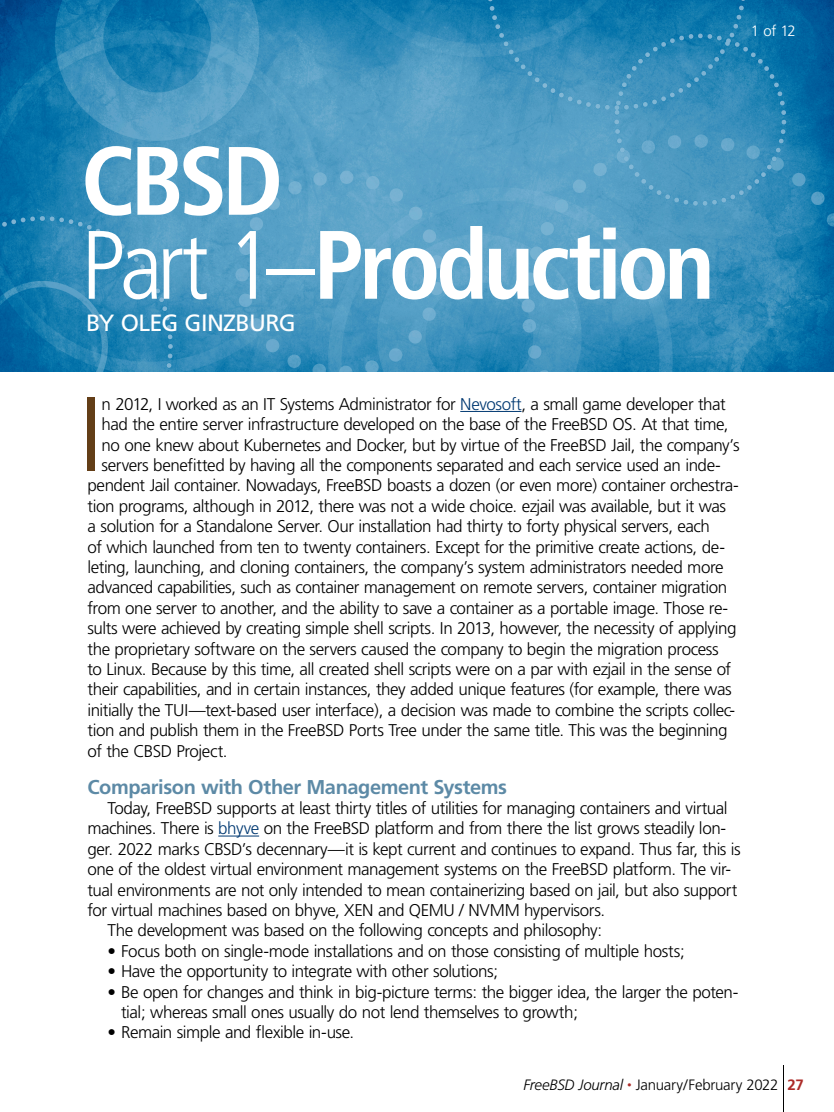
<style>
.page{position:relative;width:834px;height:1112px;background:#fff}
.page>*{position:absolute;margin:0;border:0;box-sizing:border-box;transform-origin:0 0}
.body_copy{font:300 104.7px "Frutiger";color:#633e17}
.t1{font:700 condensed 97px "Frutiger";letter-spacing:-.05em;color:#fff}
.by_line{font:23.5px "Frutiger";letter-spacing:-.03em;color:#fff}
.a_head{font:700 20px "Frutiger";letter-spacing:-.02em;color:#5d8aa6}
.body_copy-2{font:300 17px/20.4px "Frutiger";letter-spacing:-.025em;color:#000}
.t2{font:300 15px "Frutiger";letter-spacing:-.02em;color:#000}
.t3{font:300 15px "Frutiger";color:#fff}
.s1{font-weight:300}
.s2{color:#013972}
.s3{font-style:italic}
.s4{font-style:italic;font-size:9px;color:#ac2b28}
.s5{font-weight:700;color:#ac2b28}
</style>
<div class="page">
<hr style="left:783px;top:1065px;width:1px;height:47px;background:#000">
<img style="left:0;top:0;width:834px;height:372px">
<hr style="left:460px;top:411px;width:62px;height:1px;background:#013972">
<hr style="left:218px;top:836px;width:41px;height:1px;background:#013972">
<p class="t3" style="left:751px;top:22px;width:47px">1 of 12</p>
<p class="t1" style="left:81px;top:124px;width:204px">CBSD</p>
<p class="t1" style="left:81px;top:208px;width:635px"><span class="s1">Part 1–</span>Production</p>
<p class="by_line" style="left:86px;top:309px;width:211px">BY OLEG GINZBURG</p>
<p class="body_copy" style="left:79px;top:376px;width:25px">I</p>
<p class="body_copy-2" style="left:102px;top:394px;width:626px">n 2012, I worked as an IT Systems Administrator for <span class="s2">Nevosoft</span>, a small game developer that</p>
<p class="body_copy-2" style="left:102px;top:414px;width:628px">had the entire server infrastructure developed on the base of the FreeBSD OS. At that time,</p>
<p class="body_copy-2" style="left:102px;top:435px;width:640px">no one knew about Kubernetes and Docker, but by virtue of the FreeBSD Jail, the company’s</p>
<p class="body_copy-2" style="left:102px;top:455px;width:621px">servers benefitted by having all the components separated and each service used an inde-</p>
<p class="body_copy-2" style="left:88px;top:476px;width:653px">pendent Jail container. Nowadays, FreeBSD boasts a dozen (or even more) container orchestra-</p>
<p class="body_copy-2" style="left:88px;top:496px;width:640px">tion programs, although in 2012, there was not a wide choice. ezjail was available, but it was</p>
<p class="body_copy-2" style="left:88px;top:516px;width:624px">a solution for a Standalone Server. Our installation had thirty to forty physical servers, each</p>
<p class="body_copy-2" style="left:88px;top:537px;width:639px">of which launched from ten to twenty containers. Except for the primitive create actions, de-</p>
<p class="body_copy-2" style="left:88px;top:557px;width:638px">leting, launching, and cloning containers, the company’s system administrators needed more</p>
<p class="body_copy-2" style="left:88px;top:578px;width:641px">advanced capabilities, such as container management on remote servers, container migration</p>
<p class="body_copy-2" style="left:88px;top:598px;width:642px">from one server to another, and the ability to save a container as a portable image. Those re-</p>
<p class="body_copy-2" style="left:88px;top:618px;width:650px">sults were achieved by creating simple shell scripts. In 2013, however, the necessity of applying</p>
<p class="body_copy-2" style="left:88px;top:639px;width:633px">the proprietary software on the servers caused the company to begin the migration process</p>
<p class="body_copy-2" style="left:88px;top:659px;width:645px">to Linux. Because by this time, all created shell scripts were on a par with ezjail in the sense of</p>
<p class="body_copy-2" style="left:88px;top:680px;width:646px">their capabilities, and in certain instances, they added unique features (for example, there was</p>
<p class="body_copy-2" style="left:88px;top:700px;width:649px">initially the TUI—text-based user interface), a decision was made to combine the scripts collec-</p>
<p class="body_copy-2" style="left:88px;top:720px;width:642px">tion and publish them in the FreeBSD Ports Tree under the same title. This was the beginning</p>
<p class="body_copy-2" style="left:88px;top:741px;width:142px">of the CBSD Project.</p>
<p class="a_head" style="left:88px;top:775px;width:421px">Comparison with Other Management Systems</p>
<p class="body_copy-2" style="left:88px;top:798px;width:655px;text-indent:20px">Today, FreeBSD supports at least thirty titles of utilities for managing containers and virtual machines. There is <span class="s2">bhyve</span> on the FreeBSD platform and from there the list grows steadily lon&shy;ger. 2022 marks CBSD’s decennary—it is kept current and continues to expand. Thus far, this is one of the oldest virtual environment management systems on the FreeBSD platform. The vir&shy;tual environments are not only intended to mean containerizing based on jail, but also support for virtual machines based on bhyve, XEN and QEMU / NVMM hypervisors.</p>
<p class="body_copy-2" style="left:108px;top:921px;width:496px">The development was based on the following concepts and philosophy:</p>
<p class="body_copy-2" style="left:108px;top:941px;width:579px">• Focus both on single-mode installations and on those consisting of multiple hosts;</p>
<p class="body_copy-2" style="left:108px;top:961px;width:392px">• Have the opportunity to integrate with other solutions;</p>
<p class="body_copy-2" style="left:121px;top:982px;width:619px;text-indent:-14px">• Be open for changes and think in big-picture terms: the bigger idea, the larger the poten&shy;tial; whereas small ones usually do not lend themselves to growth;</p>
<p class="body_copy-2" style="left:108px;top:1023px;width:248px">• Remain simple and flexible in-use.</p>
<p class="t2" style="left:523px;top:1077px;width:282px"><span class="s3">FreeBSD Journal</span> <span class="s4">•</span> January/February 2022 <span class="s5">27</span></p>
</div>
